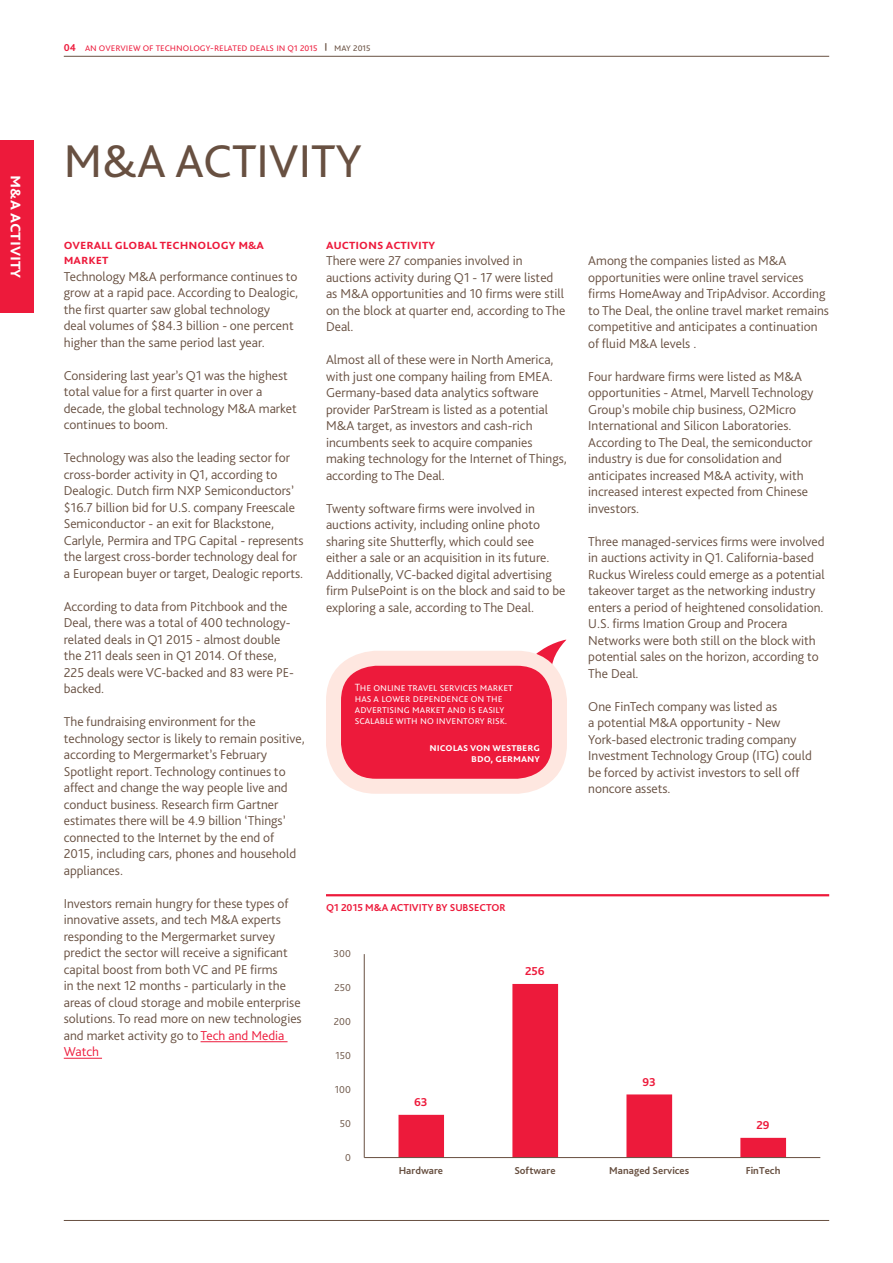
<style>
.page{position:relative;width:893px;height:1263px;background:#fff}
.page>*{position:absolute;margin:0;border:0;box-sizing:border-box;transform-origin:0 0}
.t1{font:48px "Bliss Pro";color:#685041}
.t2{font:700 18px "Bliss Pro";color:#fff}
.t3{font:300 13.5px/16.5px "Bliss Pro";color:#685041}
.t4{font:700 13.5px/15px "Bliss Pro";color:#ed1a3b}
.t5{font:700 12px "Bliss Pro";color:#ed1a3b}
.t6{font:300 10.95px/10.9px "Bliss Pro";color:#fff}
.t7{font:700 10.95px/10.9px "Bliss Pro";color:#fff;text-align:right}
.t8{font:300 10.5px "Bliss Pro";color:#ed1a3b}
.t9{font:700 10.5px "Bliss Pro";color:#685041}
.t10{font:700 10.5px "Bliss Pro";color:#ed1a3b}
.t11{font:300 10.5px "Bliss Pro";color:#685041}
.s1{font-weight:800;font-size:7.5px;color:#685041}
.s2{color:#ed1a3b}
</style>
<div class="page">
<svg style="left:537px;top:639px;width:30px;height:36px"></svg>
<div style="left:333px;top:658px;width:226px;height:128px;background:#ed1a3b;border-radius:43px"></div>
<div style="left:326px;top:651px;width:241px;height:143px;border:15px solid #fee7e0;border-radius:43px"></div>
<hr style="left:64px;top:56px;width:765px;height:1px;background:#685041">
<hr style="left:64px;top:1220px;width:765px;height:1px;background:#685041">
<div style="left:0;top:141px;width:33px;height:172px;background:#ed1a3b"></div>
<hr style="left:201px;top:1041px;width:87px;height:1px;background:#ed1a3b">
<hr style="left:64px;top:1058px;width:38px;height:1px;background:#ed1a3b">
<hr style="left:326px;top:894px;width:503px;height:2px;background:#ed1a3b">
<svg style="left:398px;top:984px;width:388px;height:173px"></svg>
<hr style="left:364px;top:954px;width:1px;height:203px;background:#685041">
<hr style="left:364px;top:1157px;width:456px;height:1px;background:#685041">
<h2 class="t2" style="left:28px;top:175px;width:105px;rotate:90deg">m&amp;a activity</h2>
<p class="t8" style="left:85px;top:40px;width:243px">an overview of technology-related deals in q1 2015 <span class="s1">|</span></p>
<p class="t10" style="left:64px;top:40px;width:14px">04</p>
<p class="t11" style="left:334px;top:40px;width:38px">may 2015</p>
<h1 class="t1" style="left:64px;top:131px;width:300px">M&amp;A ACTIVITY</h1>
<p class="t4" style="left:64px;top:237px;width:202px">overall global technology m&amp;a market</p>
<p class="t3" style="left:64px;top:268px;width:236px">Technology M&amp;A performance continues to grow at a rapid pace. According to Dealogic, the first quarter saw global technology<br>deal volumes of $84.3 billion - one percent higher than the same period last year.</p>
<p class="t3" style="left:64px;top:367px;width:235px">Considering last year’s Q1 was the highest total value for a first quarter in over a decade, the global technology M&amp;A market continues to boom.</p>
<p class="t3" style="left:64px;top:449px;width:241px">Technology was also the leading sector for cross-border activity in Q1, according to Dealogic. Dutch firm NXP Semiconductors’ $16.7 billion bid for U.S. company Freescale Semiconductor - an exit for Blackstone, Carlyle, Permira and TPG Capital - represents the largest cross-border technology deal for a European buyer or target, Dealogic reports.</p>
<p class="t3" style="left:64px;top:597px;width:232px">According to data from Pitchbook and the Deal, there was a total of 400 technology&shy;related deals in Q1 2015 - almost double the 211 deals seen in Q1 2014. Of these, 225 deals were VC-backed and 83 were PE&shy;backed.</p>
<p class="t3" style="left:64px;top:713px;width:242px">The fundraising environment for the technology sector is likely to remain positive, according to Mergermarket’s February Spotlight report. Technology continues to affect and change the way people live and conduct business. Research firm Gartner estimates there will be 4.9 billion ‘Things’ connected to the Internet by the end of 2015, including cars, phones and household appliances.</p>
<p class="t3" style="left:64px;top:894px;width:239px">Investors remain hungry for these types of innovative assets, and tech M&amp;A experts responding to the Mergermarket survey predict the sector will receive a significant capital boost from both VC and PE firms<br>in the next 12 months - particularly in the areas of cloud storage and mobile enterprise solutions. To read more on new technologies and market activity go to <span class="s2">Tech and Media Watch</span></p>
<p class="t4" style="left:326px;top:237px;width:110px">auctions activity</p>
<p class="t3" style="left:326px;top:252px;width:241px">There were 27 companies involved in auctions activity during Q1 - 17 were listed as M&amp;A opportunities and 10 firms were still on the block at quarter end, according to The Deal.</p>
<p class="t3" style="left:326px;top:351px;width:242px">Almost all of these were in North America, with just one company hailing from EMEA.<br>Germany-based data analytics software provider ParStream is listed as a potential M&amp;A target, as investors and cash-rich incumbents seek to acquire companies making technology for the Internet of Things, according to The Deal.</p>
<p class="t3" style="left:326px;top:500px;width:241px">Twenty software firms were involved in auctions activity, including online photo sharing site Shutterfly, which could see either a sale or an acquisition in its future.<br>Additionally, VC-backed digital advertising firm PulsePoint is on the block and said to be exploring a sale, according to The Deal.</p>
<p class="t6" style="left:355px;top:681px;width:159px">The online travel services market has a lower dependence on the advertising market and is easily scalable with no inventory risk.</p>
<p class="t7" style="left:429px;top:741px;width:112px">nicolas von westberg bdo, germany</p>
<p class="t10" style="left:326px;top:901px;width:181px">Q1 2015 M&amp;A ACTIVITY BY SUBSECTOR</p>
<p class="t11" style="left:334px;top:947px;width:19px">300</p>
<p class="t11" style="left:334px;top:981px;width:18px">250</p>
<p class="t11" style="left:334px;top:1015px;width:19px">200</p>
<p class="t11" style="left:335px;top:1049px;width:17px">150</p>
<p class="t11" style="left:335px;top:1083px;width:18px">100</p>
<p class="t11" style="left:340px;top:1116px;width:13px">50</p>
<p class="t11" style="left:345px;top:1150px;width:7px">0</p>
<p class="t5" style="left:414px;top:1095px;width:15px">63</p>
<p class="t5" style="left:525px;top:964px;width:21px">256</p>
<p class="t3" style="left:588px;top:252px;width:242px">Among the companies listed as M&amp;A opportunities were online travel services firms HomeAway and TripAdvisor. According to The Deal, the online travel market remains competitive and anticipates a continuation of fluid M&amp;A levels .</p>
<p class="t3" style="left:588px;top:368px;width:226px">Four hardware firms were listed as M&amp;A opportunities - Atmel, Marvell Technology Group’s mobile chip business, O2Micro International and Silicon Laboratories.<br>According to The Deal, the semiconductor industry is due for consolidation and anticipates increased M&amp;A activity, with increased interest expected from Chinese investors.</p>
<p class="t3" style="left:588px;top:533px;width:238px">Three managed-services firms were involved in auctions activity in Q1. California-based Ruckus Wireless could emerge as a potential takeover target as the networking industry enters a period of heightened consolidation.<br>U.S. firms Imation Group and Procera Networks were both still on the block with potential sales on the horizon, according to The Deal.</p>
<p class="t3" style="left:588px;top:698px;width:225px">One FinTech company was listed as<br>a potential M&amp;A opportunity - New York-based electronic trading company Investment Technology Group (ITG) could be forced by activist investors to sell off noncore assets.</p>
<p class="t5" style="left:643px;top:1074px;width:15px">93</p>
<p class="t5" style="left:756px;top:1118px;width:15px">29</p>
<p class="t9" style="left:399px;top:1164px;width:46px">Hardware</p>
<p class="t9" style="left:514px;top:1164px;width:43px">Software</p>
<p class="t9" style="left:609px;top:1164px;width:81px">Managed Services</p>
<p class="t9" style="left:746px;top:1164px;width:36px">FinTech</p>
</div>
